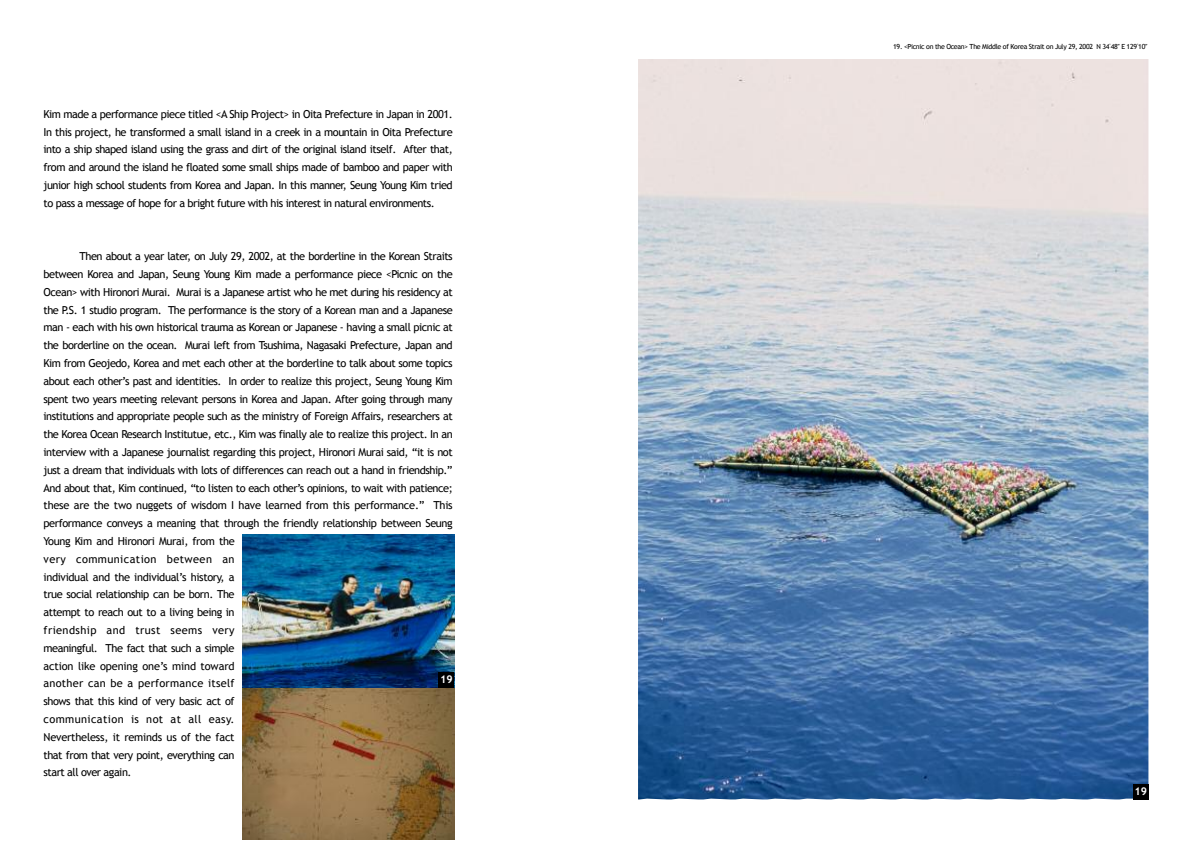
<style>
.page{position:relative;width:1191px;height:842px;background:#fff}
.page>*{position:absolute;margin:0;border:0;box-sizing:border-box;transform-origin:0 0}
.t1{font:11px/17.8px "Trebuchet MS";letter-spacing:-.04em;color:#000;text-align:justify}
.t2{font:700 10.7px "Trebuchet MS";color:#fff}
.t3{font:7px "Trebuchet MS";letter-spacing:-.04em;color:#000}
</style>
<div class="page">
<img style="left:638px;top:59px;width:510px;height:740px">
<img style="left:243px;top:534px;width:211px;height:154px">
<svg style="left:243px;top:688px;width:211px;height:152px;background:#8f7146"></svg>
<div style="left:1133px;top:784px;width:15px;height:15px;background:#000"></div>
<div style="left:439px;top:672px;width:15px;height:16px;background:#000"></div>
<p class="t1" style="left:44px;top:105px;width:411px">Kim made a performance piece titled &lt;A Ship Project&gt; in Oita Prefecture in Japan in 2001.<br>In this project, he transformed a small island in a creek in a mountain in Oita Prefecture into a ship shaped island using the grass and dirt of the original island itself. After that, from and around the island he floated some small ships made of bamboo and paper with junior high school students from Korea and Japan. In this manner, Seung Young Kim tried to pass a message of hope for a bright future with his interest in natural environments.</p>
<p class="t1" style="left:44px;top:247px;width:411px;text-align:left;text-indent:36px">Then about a year later, on July 29, 2002, at the borderline in the Korean Straits between Korea and Japan, Seung Young Kim made a performance piece &lt;Picnic on the Ocean&gt; with Hironori Murai. Murai is a Japanese artist who he met during his residency at the P.S. 1 studio program. The performance is the story of a Korean man and a Japanese man - each with his own historical trauma as Korean or Japanese - having a small picnic at the borderline on the ocean. Murai left from Tsushima, Nagasaki Prefecture, Japan and Kim from Geojedo, Korea and met each other at the borderline to talk about some topics about each other’s past and identities. In order to realize this project, Seung Young Kim spent two years meeting relevant persons in Korea and Japan. After going through many institutions and appropriate people such as the ministry of Foreign Affairs, researchers at the Korea Ocean Research Institutue, etc., Kim was finally ale to realize this project. In an interview with a Japanese journalist regarding this project, Hironori Murai said, “it is not just a dream that individuals with lots of differences can reach out a hand in friendship.” And about that, Kim continued, “to listen to each other’s opinions, to wait with patience; these are the two nuggets of wisdom I have learned from this performance.” This performance conveys a meaning that through the friendly relationship between Seung Young Kim and Hironori Murai, from the<br>very communication between an<br>individual and the individual’s history, a<br>true social relationship can be born. The<br>attempt to reach out to a living being in<br>friendship and trust seems very<br>meaningful. The fact that such a simple<br>action like opening one’s mind toward<br>another can be a performance itself<br>shows that this kind of very basic act of<br>communication is not at all easy.<br>Nevertheless, it reminds us of the fact<br>that from that very point, everything can<br>start all over again.</p>
<p class="t2" style="left:440px;top:673px;width:14px">19</p>
<p class="t3" style="left:893px;top:42px;width:256px">19. &lt;Picnic on the Ocean&gt; The Middle of Korea Strait on July 29, 2002 N 34<sup>◦</sup>48″ E 129<sup>◦</sup>10″</p>
<p class="t2" style="left:1134px;top:784px;width:14px">19</p>
</div>
